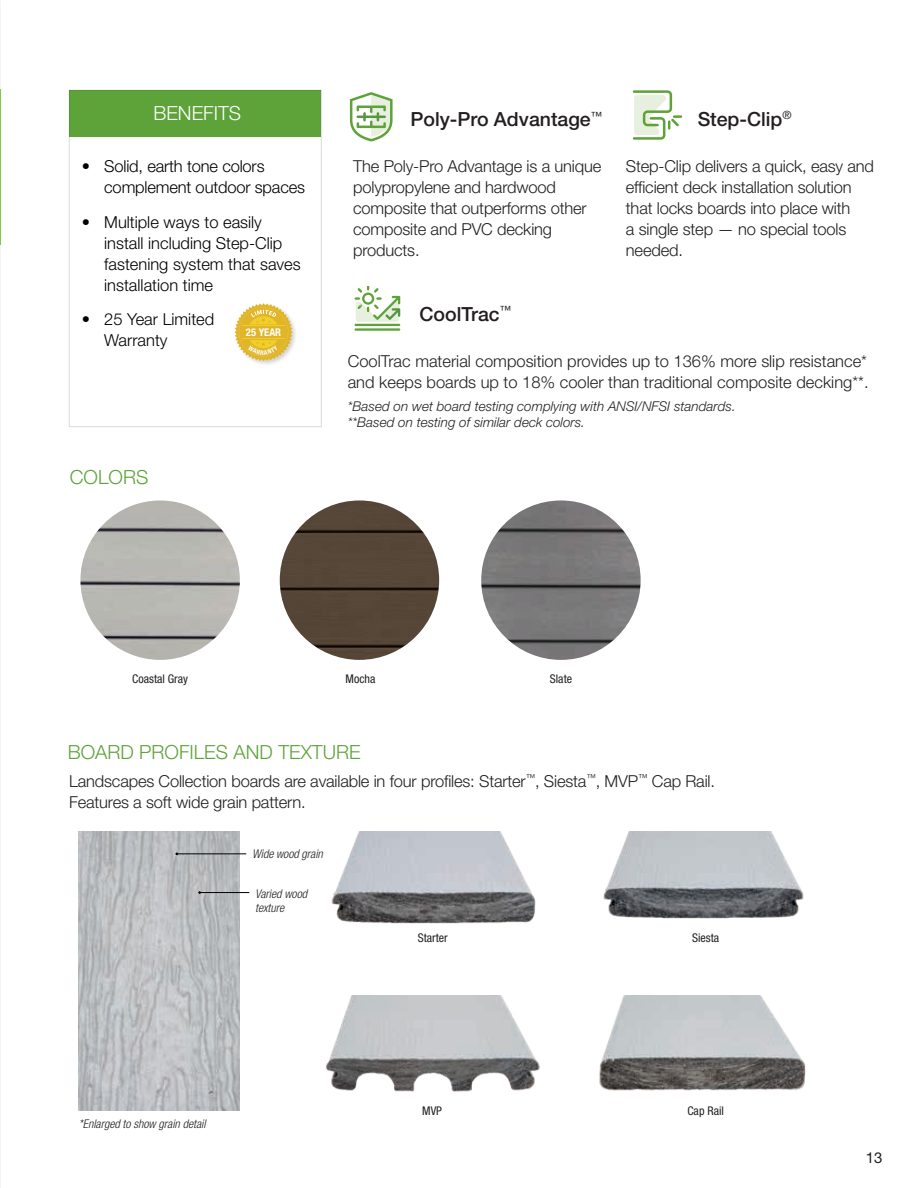
<style>
.page{position:relative;width:918px;height:1188px;background:#fff}
.page>*{position:absolute;margin:0;border:0;box-sizing:border-box;transform-origin:0 0}
.t1{font:500 19.5px "Helvetica Neue LT Std";color:#231f20}
.t2{font:300 19.5px "Helvetica Neue LT Std";color:#5da33a}
.t3{font:300 19.5px "Helvetica Neue LT Std";color:#fff}
.t4{font:300 16.5px/21px "Helvetica Neue LT Std";letter-spacing:-.01em;color:#231f20}
.t5{font:300 16.5px/21px "Helvetica Neue LT Std";color:#000}
.t6{font:15px "Helvetica Neue LT Std";color:#231f20}
.t7{font:italic 300 13.5px/16.2px "Helvetica Neue LT Std";color:#231f20}
.t8{font:italic 300 condensed 12px/14.4px "Helvetica Neue LT Std";color:#231f20}
.t9{font:condensed 12px "Helvetica Neue LT Std";color:#231f20}
.t10{font:700 condensed 10.65px "Helvetica Neue LT Std";color:#fff}
</style>
<div class="page">
<img style="left:0;top:0;width:1px;height:1188px">
<hr style="left:0;top:90px;width:1px;height:154px;background:#88c64a">
<div style="left:234px;top:302px;width:64px;height:65px;background:#231f20;opacity:.2"></div>
<div style="left:69px;top:90px;width:252px;height:47px;background:#5da33a"></div>
<img style="left:80px;top:500px;width:160px;height:160px;border-radius:80px">
<img style="left:280px;top:500px;width:159px;height:160px;border-radius:80px">
<img style="left:481px;top:500px;width:160px;height:160px;border-radius:80px">
<img style="left:603px;top:832px;width:201px;height:87px">
<img style="left:331px;top:832px;width:205px;height:92px">
<img style="left:326px;top:996px;width:214px;height:96px">
<img style="left:599px;top:996px;width:207px;height:95px">
<img style="left:79px;top:832px;width:161px;height:278px">
<hr style="left:200px;top:892px;width:49px;height:1px;background:#000">
<hr style="left:177px;top:854px;width:69px;height:1px;background:#000">
<svg style="left:350px;top:92px;width:43px;height:50px"></svg>
<hr style="left:355px;top:324px;width:45px;height:2px;background:#5da33a">
<hr style="left:355px;top:328px;width:45px;height:3px;background:#5da33a">
<svg style="left:355px;top:286px;width:45px;height:36px"></svg>
<svg style="left:633px;top:90px;width:49px;height:50px"></svg>
<svg style="left:235px;top:303px;width:58px;height:58px"></svg>
<p class="t3" style="left:153px;top:102px;width:89px">BENEFITS</p>
<p class="t5" style="left:104px;top:156px;width:202px;text-indent:-23px">• Solid, earth tone colors complement outdoor spaces</p>
<p class="t5" style="left:104px;top:211px;width:198px;text-indent:-23px">• Multiple ways to easily install including Step-Clip fastening system that saves installation time</p>
<p class="t5" style="left:104px;top:309px;width:112px;text-indent:-23px">• 25 Year Limited<br>Warranty</p>
<p class="t10" style="left:246px;top:325px;width:37px">25 YEAR</p>
<p class="t2" style="left:70px;top:465px;width:80px">COLORS</p>
<p class="t1" style="left:411px;top:107px;width:193px">Poly-Pro Advantage<sup>™</sup></p>
<p class="t4" style="left:353px;top:156px;width:250px">The Poly-Pro Advantage is a unique polypropylene and hardwood composite that outperforms other composite and PVC decking products.</p>
<p class="t1" style="left:420px;top:302px;width:93px">CoolTrac<sup>™</sup></p>
<p class="t1" style="left:698px;top:107px;width:95px">Step-Clip<sup>®</sup></p>
<p class="t4" style="left:626px;top:155px;width:250px">Step-Clip delivers a quick, easy and efficient deck installation solution that locks boards into place with<br>a single step — no special tools needed.</p>
<p class="t4" style="left:348px;top:350px;width:522px">CoolTrac material composition provides up to 136% more slip resistance* and keeps boards up to 18% cooler than traditional composite decking**.</p>
<p class="t7" style="left:348px;top:398px;width:390px">*Based on wet board testing complying with ANSI/NFSI standards. **Based on testing of similar deck colors.</p>
<p class="t9" style="left:132px;top:671px;width:57px">Coastal Gray</p>
<p class="t9" style="left:346px;top:671px;width:31px">Mocha</p>
<p class="t9" style="left:550px;top:671px;width:24px">Slate</p>
<p class="t2" style="left:68px;top:740px;width:294px">BOARD PROFILES AND TEXTURE</p>
<p class="t4" style="left:69px;top:770px;width:648px">Landscapes Collection boards are available in four profiles: Starter<sup>™</sup>, Siesta<sup>™</sup>, MVP<sup>™</sup> Cap Rail.<br>Features a soft wide grain pattern.</p>
<p class="t8" style="left:252px;top:847px;width:72px">Wide wood grain</p>
<p class="t8" style="left:255px;top:886px;width:53px">Varied wood texture</p>
<p class="t8" style="left:79px;top:1117px;width:128px">*Enlarged to show grain detail</p>
<p class="t9" style="left:418px;top:931px;width:31px">Starter</p>
<p class="t9" style="left:422px;top:1103px;width:21px">MVP</p>
<p class="t9" style="left:692px;top:931px;width:29px">Siesta</p>
<p class="t9" style="left:687px;top:1104px;width:38px">Cap Rail</p>
<p class="t6" style="left:866px;top:1149px;width:18px">13</p>
</div>
